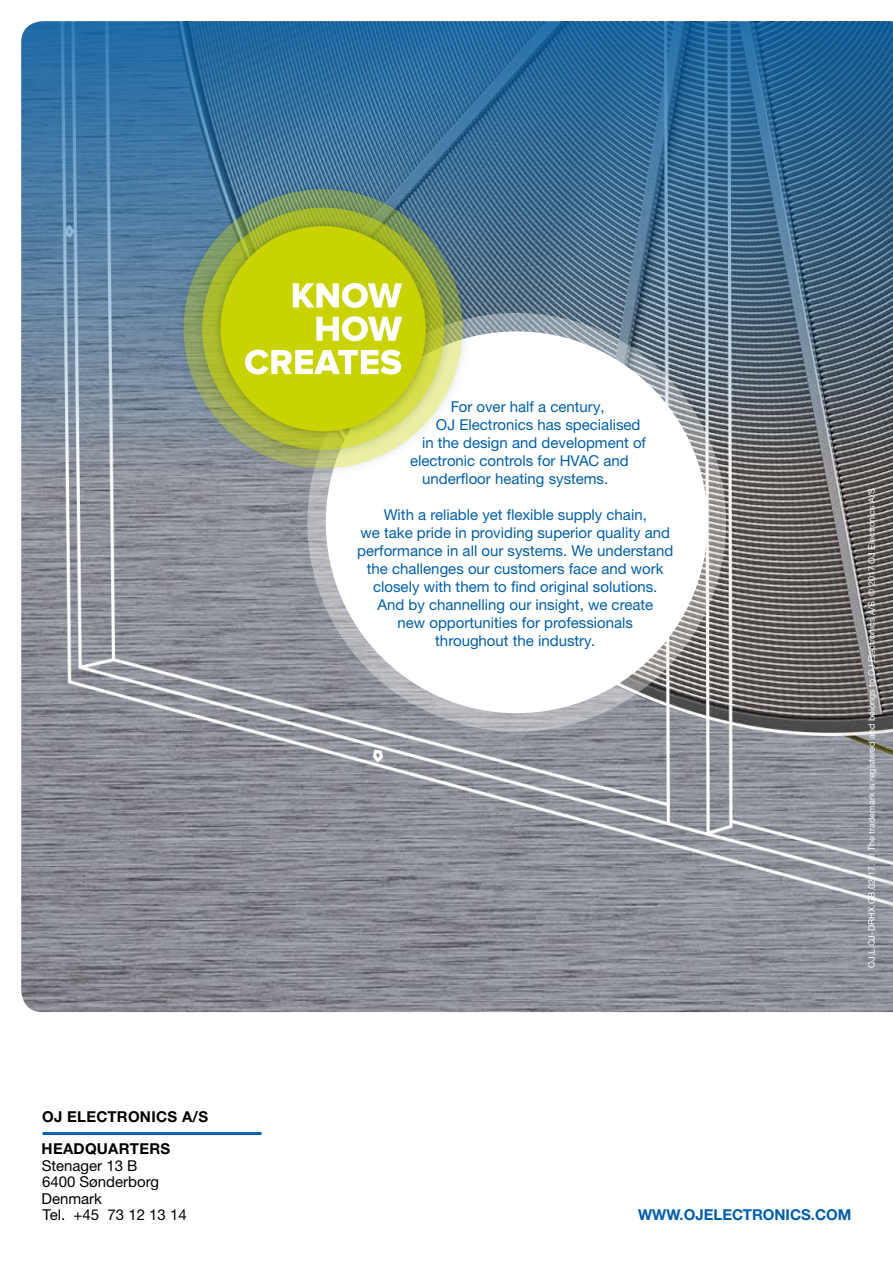
<style>
.page{position:relative;width:893px;height:1263px;background:#fff}
.page>*{position:absolute;margin:0;border:0;box-sizing:border-box;transform-origin:0 0}
.t1{font:15px/18px "Helvetica Neue LTW1 G";color:#005fa8;text-align:center}
.t2{font:15px/16.5px "Helvetica Neue LTW1 G";color:#000}
.t3{font:700 15px/32.7px "Helvetica Neue LTW1 G";letter-spacing:.02em;color:#000}
.t4{font:700 15px "Helvetica Neue LTW1 G";color:#005fa8}
.t5{font:9px "Helvetica Neue LTW1 G";color:#fff}
</style>
<div class="page">
<img style="left:21px;top:473px;width:872px;height:540px">
<svg style="left:21px;top:21px;width:872px;height:452px;background:#467296"></svg>
<hr style="left:43px;top:1132px;width:218px;height:3px;background:#005fa8">
<svg style="left:307px;top:313px;width:419px;height:419px;background:#aeb1b5"></svg>
<div style="left:326px;top:331px;width:381px;height:382px;background:#fff;border-radius:50%"></div>
<img style="left:171px;top:177px;width:304px;height:304px">
<img style="left:190px;top:195px;width:267px;height:267px">
<svg style="left:202px;top:208px;width:242px;height:242px"></svg>
<img style="left:208px;top:214px;width:230px;height:230px">
<div style="left:220px;top:226px;width:206px;height:205px;background:#c8d300;border-radius:50%"></div>
<svg style="left:293px;top:283px;width:109px;height:25px"></svg>
<svg style="left:316px;top:316px;width:86px;height:25px"></svg>
<svg style="left:245px;top:350px;width:156px;height:25px"></svg>
<p class="t3" style="left:42px;top:1100px;width:168px">OJ ELECTRONICS A/S<br>HEADQUARTERS</p>
<p class="t2" style="left:41px;top:1157px;width:147px">Stenager 13 B<br>6400 Sønderborg<br>Denmark<br>Tel. +45 73 12 13 14</p>
<p class="t1" style="left:451px;top:398px;width:155px">For over half a century,</p>
<p class="t1" style="left:436px;top:416px;width:206px">OJ Electronics has specialised</p>
<p class="t1" style="left:422px;top:434px;width:225px">in the design and development of</p>
<p class="t1" style="left:410px;top:452px;width:220px">electronic controls for HVAC and</p>
<p class="t1" style="left:422px;top:470px;width:187px">underfloor heating systems.</p>
<p class="t1" style="left:357px;top:506px;width:317px">With a reliable yet flexible supply chain,<br>we take pride in providing superior quality and performance in all our systems. We understand the challenges our customers face and work closely with them to find original solutions.<br>And by channelling our insight, we create<br>new opportunities for professionals<br>throughout the industry.</p>
<p class="t5" style="left:866px;top:968px;width:481px;rotate:-90deg">OJ.L.OJ-DRHX.GB.02/17. ® The trademark is registered and belongs to OJ Electronics A/S. © 2017 OJ Electronics A/S</p>
<p class="t4" style="left:638px;top:1206px;width:215px">WWW.OJELECTRONICS.COM</p>
</div>
